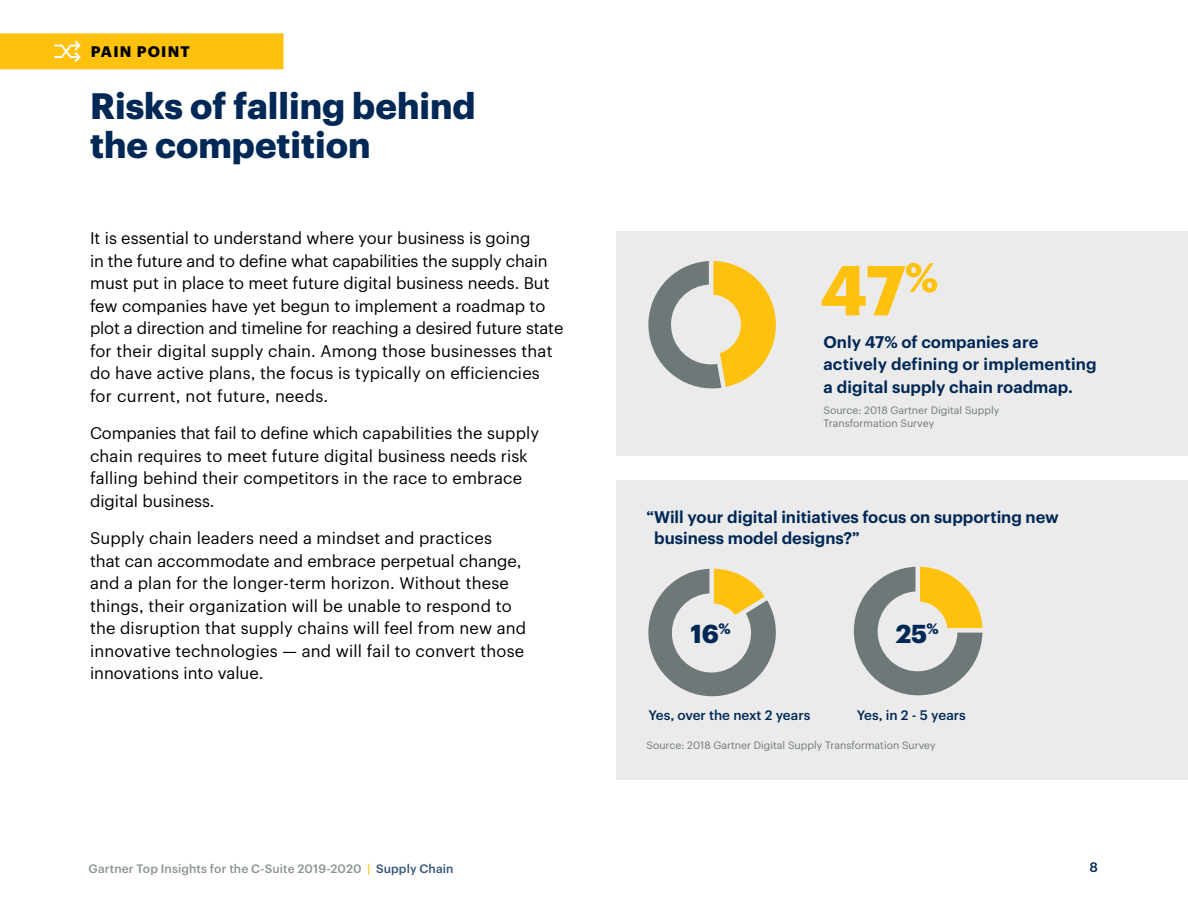
<style>
.page{position:relative;width:1188px;height:918px;background:#fff}
.page>*{position:absolute;margin:0;border:0;box-sizing:border-box;transform-origin:0 0}
.Body_Text_Subheader{font:700 69px "Graphik";color:#fec10d}
.Chapter_Opener{font:700 36px/39px "Graphik";color:#002856}
.t1{font:700 25.35px "Graphik";color:#002856}
.Body_Text{font:16.5px/22.5px "Graphik";letter-spacing:.005em;color:#000}
.Body_Text_Subheader-2{font:600 16.5px/22.5px "Graphik";color:#002856}
.Body_Text_Subheader-3{font:700 15px "Graphik";letter-spacing:.08em;color:#000}
.Body_Text_Subheader-4{font:500 13.5px "Graphik";color:#002856}
.t2{font:500 12px "Graphik";letter-spacing:.01em;color:#8c9393}
.t3{font:10.5px/13.5px "Graphik";color:#6f7878}
.s1{color:#fec10d}
.s2{color:#335378}
</style>
<div class="page">
<div style="left:616px;top:480px;width:572px;height:300px;background:#ebebeb"></div>
<div style="left:1px;top:34px;width:281px;height:34px;background:#fec10d"></div>
<div style="left:0;top:33px;width:284px;height:36px;border:2px solid #fec10d"></div>
<svg style="left:54px;top:40px;width:27px;height:22px"></svg>
<div style="left:616px;top:231px;width:572px;height:225px;background:#ebebeb"></div>
<svg style="left:648px;top:261px;width:128px;height:128px"></svg>
<svg style="left:648px;top:569px;width:128px;height:128px"></svg>
<svg style="left:854px;top:567px;width:128px;height:128px"></svg>
<p class="Body_Text_Subheader-3" style="left:91px;top:40px;width:101px">PAIN POINT</p>
<p class="Chapter_Opener" style="left:90px;top:83px;width:387px">Risks of falling behind the competition</p>
<p class="Body_Text" style="left:90px;top:226px;width:475px">It is essential to understand where your business is going<br>in the future and to define what capabilities the supply chain must put in place to meet future digital business needs. But few companies have yet begun to implement a roadmap to plot a direction and timeline for reaching a desired future state for their digital supply chain. Among those businesses that do have active plans, the focus is typically on efficiencies for current, not future, needs.</p>
<p class="Body_Text" style="left:90px;top:421px;width:451px">Companies that fail to define which capabilities the supply chain requires to meet future digital business needs risk falling behind their competitors in the race to embrace digital business.</p>
<p class="Body_Text" style="left:90px;top:526px;width:438px">Supply chain leaders need a mindset and practices that can accommodate and embrace perpetual change, and a plan for the longer-term horizon. Without these things, their organization will be unable to respond to the disruption that supply chains will feel from new and innovative technologies — and will fail to convert those innovations into value.</p>
<p class="t2" style="left:88px;top:859px;width:366px">Gartner Top Insights for the C-Suite 2019-2020 <span class="s1">|</span> <span class="s2">Supply Chain</span></p>
<p class="Body_Text_Subheader" style="left:820px;top:237px;width:119px">47<sup>%</sup></p>
<p class="Body_Text_Subheader-2" style="left:824px;top:329px;width:275px">Only 47% of companies are actively defining or implementing a digital supply chain roadmap.</p>
<p class="t3" style="left:824px;top:402px;width:177px">Source: 2018 Gartner Digital Supply<br>Transformation Survey</p>
<p class="Body_Text_Subheader-2" style="left:654px;top:505px;width:406px;line-height:21px;text-indent:-8px">“Will your digital initiatives focus on supporting new business model designs?”</p>
<p class="t1" style="left:690px;top:614px;width:42px">16<sup>%</sup></p>
<p class="t1" style="left:896px;top:614px;width:45px">25<sup>%</sup></p>
<p class="Body_Text_Subheader-4" style="left:648px;top:705px;width:164px">Yes, over the next 2 years</p>
<p class="Body_Text_Subheader-4" style="left:857px;top:705px;width:111px">Yes, in 2 - 5 years</p>
<p class="t3" style="left:646px;top:738px;width:291px">Source: 2018 Gartner Digital Supply Transformation Survey</p>
<p class="Body_Text_Subheader-4" style="left:1090px;top:857px;width:10px">8</p>
</div>
